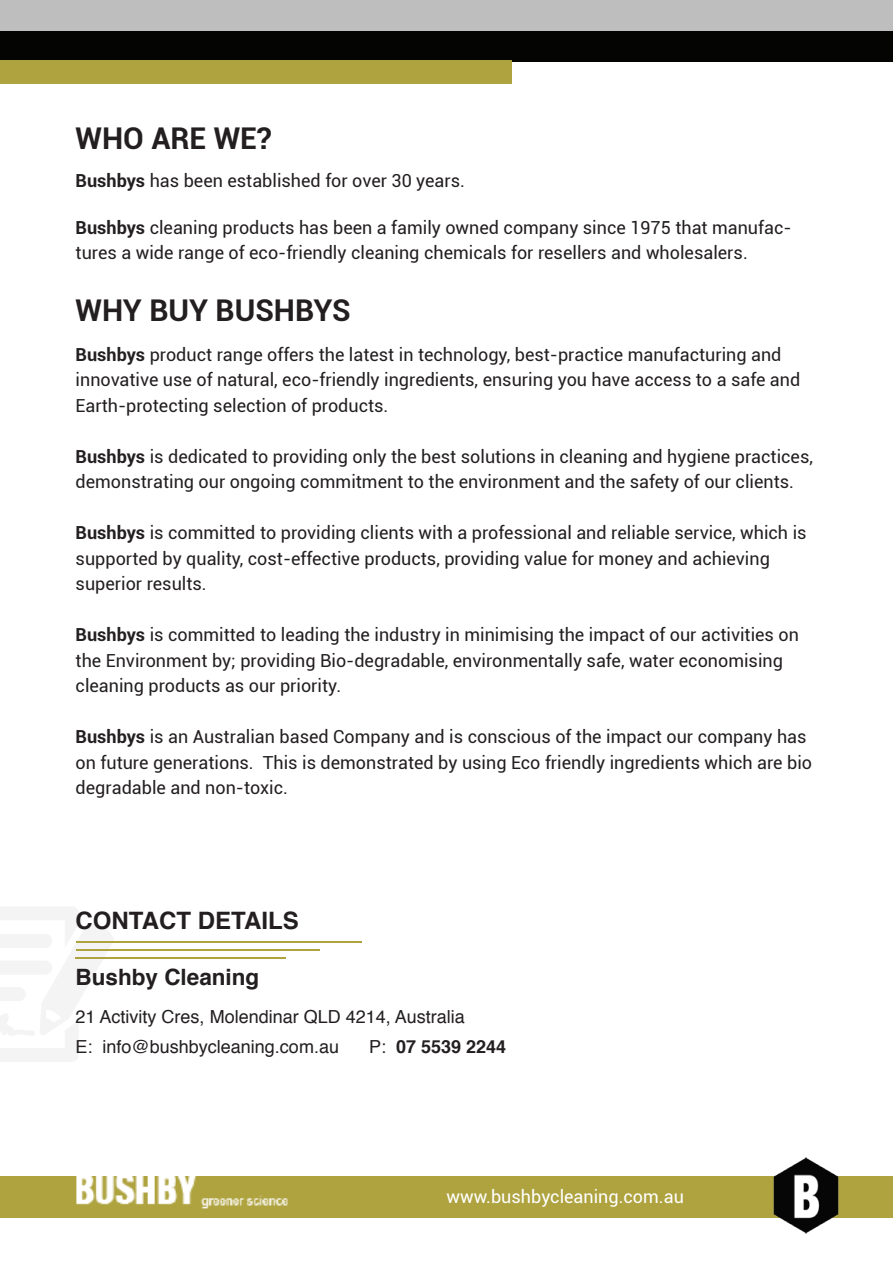
<style>
.page{position:relative;width:893px;height:1263px;background:#fff}
.page>*{position:absolute;margin:0;border:0;box-sizing:border-box;transform-origin:0 0}
.t1{font:700 30px "Roboto";color:#231f20}
.t2{font:700 24px "Helvetica";color:#231f20}
.t3{font:700 22.5px "Helvetica";color:#231f20}
.t4{font:18px/25.5px "Roboto";color:#231f20}
.t5{font:18px/30px "Helvetica";color:#231f20}
.t6{font:18px "Roboto";color:#fff}
.t7{font:700 18px "Helvetica";color:#231f20}
.s1{font-weight:700}
.s2{font-weight:400}
</style>
<div class="page">
<div style="left:0;top:0;width:893px;height:31px;background:#bfbebe"></div>
<div style="left:0;top:31px;width:893px;height:31px;background:#040503"></div>
<div style="left:0;top:60px;width:511px;height:24px;background:#afa340"></div>
<svg style="left:0;top:907px;width:114px;height:155px"></svg>
<hr style="left:76px;top:941px;width:286px;height:1px;background:#afa340">
<hr style="left:76px;top:949px;width:244px;height:1px;background:#afa340">
<hr style="left:75px;top:957px;width:211px;height:1px;background:#afa340">
<div style="left:0;top:1176px;width:893px;height:41px;background:#afa340"></div>
<img style="left:768px;top:1157px;width:76px;height:76px">
<img style="left:76px;top:1176px;width:233px;height:42px">
<h1 class="t1" style="left:76px;top:117px;width:198px">WHO ARE WE?</h1>
<p class="t4" style="left:76px;top:167px;width:391px"><span class="s1">Bushbys</span> has been established for over 30 years.</p>
<p class="t4" style="left:76px;top:214px;width:717px"><span class="s1">Bushbys</span> cleaning products has been a family owned company since 1975 that manufac&shy;tures a wide range of eco-friendly cleaning chemicals for resellers and wholesalers.</p>
<h1 class="t1" style="left:76px;top:289px;width:277px">WHY BUY BUSHBYS</h1>
<p class="t4" style="left:76px;top:341px;width:726px"><span class="s1">Bushbys</span> product range offers the latest in technology, best-practice manufacturing and innovative use of natural, eco-friendly ingredients, ensuring you have access to a safe and<br>Earth-protecting selection of products.</p>
<p class="t4" style="left:76px;top:443px;width:739px"><span class="s1">Bushbys</span> is dedicated to providing only the best solutions in cleaning and hygiene practices, demonstrating our ongoing commitment to the environment and the safety of our clients.</p>
<p class="t4" style="left:76px;top:519px;width:732px"><span class="s1">Bushbys</span> is committed to providing clients with a professional and reliable service, which is supported by quality, cost-effective products, providing value for money and achieving superior results.</p>
<p class="t4" style="left:76px;top:621px;width:725px"><span class="s1">Bushbys</span> is committed to leading the industry in minimising the impact of our activities on the Environment by; providing Bio-degradable, environmentally safe, water economising cleaning products as our priority.</p>
<p class="t4" style="left:76px;top:723px;width:738px"><span class="s1">Bushbys</span> is an Australian based Company and is conscious of the impact our company has on future generations. This is demonstrated by using Eco friendly ingredients which are bio degradable and non-toxic.</p>
<h2 class="t2" style="left:76px;top:901px;width:225px">CONTACT DETAILS</h2>
<p class="t3" style="left:76px;top:959px;width:185px">Bushby Cleaning</p>
<p class="t5" style="left:76px;top:1002px;width:391px">21 Activity Cres, Molendinar QLD 4214, Australia<br>E: info@bushbycleaning.com.au</p>
<p class="t7" style="left:369px;top:1032px;width:139px"><span class="s2">P:</span> 07 5539 2244</p>
<p class="t6" style="left:446px;top:1184px;width:239px">www.bushbycleaning.com.au</p>
</div>
